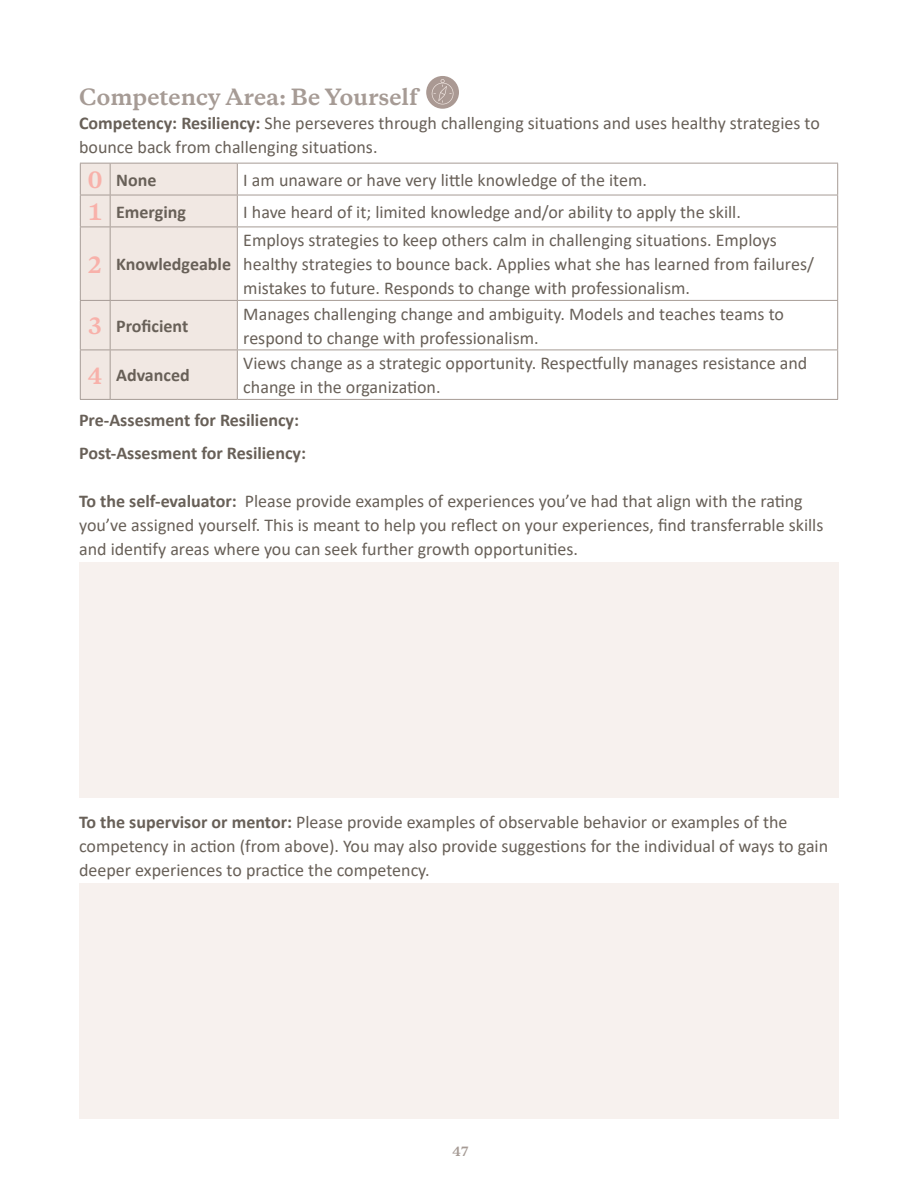
<style>
.page{position:relative;width:918px;height:1188px;background:#fff}
.page>*{position:absolute;margin:0;border:0;box-sizing:border-box;transform-origin:0 0}
.t1{font:700 21px "Copernicus";color:#a69b95}
.t2{font:18px/24px "Calibri";color:#686058}
.t3{font:700 18px/33px "Calibri";color:#686058}
.t4{font:700 12px "Copernicus";color:#a69b95}
.s1{font-weight:700}
.s2{font-family:"Copernicus";font-size:21px;color:#f8b1aa}
</style>
<div class="page">
<div style="left:426px;top:76px;width:33px;height:33px;background:#aa9993;border-radius:50%"></div>
<svg style="left:432px;top:79px;width:21px;height:25px"></svg>
<div style="left:81px;top:164px;width:156px;height:235px;background:#f1e8e3"></div>
<hr style="left:80px;top:163px;width:30px;height:1px;background:#a69b95">
<hr style="left:80px;top:164px;width:1px;height:31px;background:#a69b95">
<hr style="left:110px;top:163px;width:127px;height:1px;background:#a69b95">
<hr style="left:110px;top:164px;width:1px;height:31px;background:#a69b95">
<hr style="left:237px;top:163px;width:601px;height:1px;background:#a69b95">
<hr style="left:237px;top:164px;width:1px;height:31px;background:#a69b95">
<hr style="left:837px;top:164px;width:1px;height:31px;background:#a69b95">
<hr style="left:80px;top:195px;width:30px;height:1px;background:#a69b95">
<hr style="left:80px;top:195px;width:1px;height:32px;background:#a69b95">
<hr style="left:110px;top:195px;width:127px;height:1px;background:#a69b95">
<hr style="left:110px;top:195px;width:1px;height:32px;background:#a69b95">
<hr style="left:237px;top:195px;width:601px;height:1px;background:#a69b95">
<hr style="left:237px;top:195px;width:1px;height:32px;background:#a69b95">
<hr style="left:837px;top:195px;width:1px;height:32px;background:#a69b95">
<hr style="left:80px;top:227px;width:30px;height:1px;background:#a69b95">
<hr style="left:80px;top:227px;width:1px;height:73px;background:#a69b95">
<hr style="left:110px;top:227px;width:127px;height:1px;background:#a69b95">
<hr style="left:110px;top:227px;width:1px;height:73px;background:#a69b95">
<hr style="left:237px;top:227px;width:601px;height:1px;background:#a69b95">
<hr style="left:237px;top:227px;width:1px;height:73px;background:#a69b95">
<hr style="left:837px;top:227px;width:1px;height:73px;background:#a69b95">
<hr style="left:80px;top:300px;width:30px;height:1px;background:#a69b95">
<hr style="left:80px;top:301px;width:1px;height:49px;background:#a69b95">
<hr style="left:110px;top:300px;width:127px;height:1px;background:#a69b95">
<hr style="left:110px;top:301px;width:1px;height:49px;background:#a69b95">
<hr style="left:237px;top:300px;width:601px;height:1px;background:#a69b95">
<hr style="left:237px;top:301px;width:1px;height:49px;background:#a69b95">
<hr style="left:837px;top:301px;width:1px;height:49px;background:#a69b95">
<hr style="left:80px;top:350px;width:30px;height:1px;background:#a69b95">
<hr style="left:80px;top:350px;width:1px;height:49px;background:#a69b95">
<hr style="left:110px;top:350px;width:127px;height:1px;background:#a69b95">
<hr style="left:110px;top:350px;width:1px;height:49px;background:#a69b95">
<hr style="left:237px;top:350px;width:601px;height:1px;background:#a69b95">
<hr style="left:237px;top:350px;width:1px;height:49px;background:#a69b95">
<hr style="left:837px;top:350px;width:1px;height:49px;background:#a69b95">
<hr style="left:80px;top:399px;width:30px;height:1px;background:#a69b95">
<hr style="left:110px;top:399px;width:127px;height:1px;background:#a69b95">
<hr style="left:237px;top:399px;width:601px;height:1px;background:#a69b95">
<div style="left:79px;top:562px;width:760px;height:236px;background:#f7f1ee"></div>
<div style="left:79px;top:884px;width:760px;height:235px;background:#f7f1ee"></div>
<p class="t1" style="left:79px;top:83px;width:340px">Competency Area: Be Yourself</p>
<p class="t2" style="left:79px;top:110px;width:742px"><span class="s1">Competency: Resiliency:</span> She perseveres through challenging situations and uses healthy strategies to bounce back from challenging situations.</p>
<p class="t3" style="left:88px;top:163px;width:70px"><span class="s2">0</span> None</p>
<p class="t2" style="left:243px;top:167px;width:405px">I am unaware or have very little knowledge of the item.</p>
<p class="t3" style="left:88px;top:195px;width:100px"><span class="s2">1</span> Emerging</p>
<p class="t2" style="left:243px;top:199px;width:499px">I have heard of it; limited knowledge and/or ability to apply the skill.</p>
<p class="t3" style="left:88px;top:248px;width:145px"><span class="s2">2</span> Knowledgeable</p>
<p class="t2" style="left:243px;top:228px;width:572px">Employs strategies to keep others calm in challenging situations. Employs healthy strategies to bounce back. Applies what she has learned from failures/ mistakes to future. Responds to change with professionalism.</p>
<p class="t3" style="left:88px;top:309px;width:102px"><span class="s2">3</span> Proficient</p>
<p class="t2" style="left:243px;top:301px;width:542px">Manages challenging change and ambiguity. Models and teaches teams to respond to change with professionalism.</p>
<p class="t3" style="left:88px;top:359px;width:103px"><span class="s2">4</span> Advanced</p>
<p class="t2" style="left:243px;top:351px;width:566px">Views change as a strategic opportunity. Respectfully manages resistance and change in the organization.</p>
<p class="t3" style="left:79px;top:403px;width:228px">Pre-Assesment for Resiliency:<br>Post-Assesment for Resiliency:</p>
<p class="t2" style="left:79px;top:488px;width:746px"><span class="s1">To the self-evaluator:</span> Please provide examples of experiences you’ve had that align with the rating you’ve assigned yourself. This is meant to help you reflect on your experiences, find transferrable skills and identify areas where you can seek further growth opportunities.</p>
<p class="t2" style="left:79px;top:809px;width:751px"><span class="s1">To the supervisor or mentor:</span> Please provide examples of observable behavior or examples of the competency in action (from above). You may also provide suggestions for the individual of ways to gain deeper experiences to practice the competency.</p>
<p class="t4" style="left:452px;top:1143px;width:18px">47</p>
</div>
